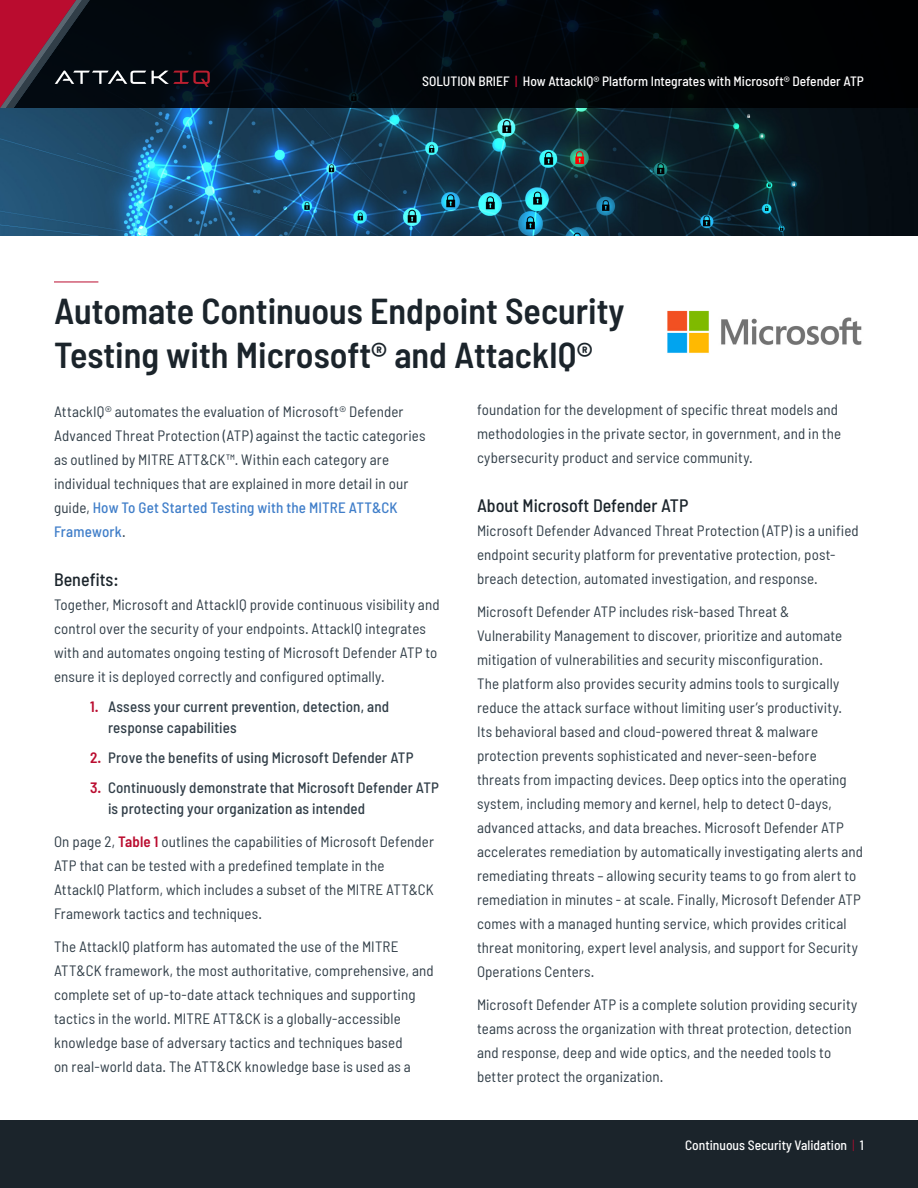
<style>
.page{position:relative;width:918px;height:1188px;background:#fff}
.page>*{position:absolute;margin:0;border:0;box-sizing:border-box;transform-origin:0 0}
.H_E_A_D_L_I_N_E{font:600 semi-condensed 36px/43.2px "Barlow";color:#1b242b}
.S_U_B_H_E_A_D{font:500 semi-condensed 18px "Barlow";color:#1b242b}
.Body_Copy{font:semi-condensed 15px/24px "Barlow";letter-spacing:.01em;color:#313e48}
.t1{font:500 semi-condensed 15px/21px "Barlow";letter-spacing:.01em;color:#313e48}
.t2{font:500 semi-condensed 13.5px "Barlow";color:#fff}
.s1{color:#ba0c2f}
.s2{font-weight:500;color:#407ec9}
.s3{font-weight:600;color:#ba0c2f}
.s4{font-weight:300;color:#ba0c2f}
</style>
<div class="page">
<div style="left:0;top:1120px;width:918px;height:68px;background:#1b242b"></div>
<hr style="left:54px;top:282px;width:44px;height:1px;background:#ba0c2f">
<img style="left:0;top:108px;width:918px;height:128px">
<img style="left:667px;top:310px;width:195px;height:43px">
<svg style="left:210px;top:0;width:708px;height:108px;background:#010509"></svg>
<svg style="left:0;top:0;width:210px;height:108px;background:#2f121f"></svg>
<p class="t2" style="left:422px;top:72px;width:443px">SOLUTION BRIEF <span class="s1">|</span> How AttackIQ® Platform Integrates with Microsoft® Defender ATP</p>
<p class="H_E_A_D_L_I_N_E" style="left:54px;top:289px;width:572px">Automate Continuous Endpoint Security<br>Testing with Microsoft® and AttackIQ®</p>
<p class="Body_Copy" style="left:54px;top:399px;width:373px">AttackIQ® automates the evaluation of Microsoft® Defender Advanced Threat Protection (ATP) against the tactic categories as outlined by MITRE ATT&amp;CK™. Within each category are individual techniques that are explained in more detail in our guide, <span class="s2">How To Get Started Testing with the MITRE ATT&amp;CK Framework</span>.</p>
<p class="S_U_B_H_E_A_D" style="left:54px;top:568px;width:66px">Benefits:</p>
<p class="Body_Copy" style="left:54px;top:592px;width:387px">Together, Microsoft and AttackIQ provide continuous visibility and control over the security of your endpoints. AttackIQ integrates with and automates ongoing testing of Microsoft Defender ATP to ensure it is deployed correctly and configured optimally.</p>
<p class="t1" style="left:108px;top:695px;width:283px;text-indent:-18px"><span class="s3">1.</span> Assess your current prevention, detection, and response capabilities</p>
<p class="t1" style="left:90px;top:746px;width:325px"><span class="s3">2.</span> Prove the benefits of using Microsoft Defender ATP</p>
<p class="t1" style="left:108px;top:776px;width:333px;text-indent:-18px"><span class="s3">3.</span> Continuously demonstrate that Microsoft Defender ATP is protecting your organization as intended</p>
<p class="Body_Copy" style="left:54px;top:829px;width:382px">On page 2, <span class="s3">Table 1</span> outlines the capabilities of Microsoft Defender ATP that can be tested with a predefined template in the AttackIQ Platform, which includes a subset of the MITRE ATT&amp;CK Framework tactics and techniques.</p>
<p class="Body_Copy" style="left:54px;top:934px;width:381px">The AttackIQ platform has automated the use of the MITRE ATT&amp;CK framework, the most authoritative, comprehensive, and complete set of up-to-date attack techniques and supporting tactics in the world. MITRE ATT&amp;CK is a globally-accessible knowledge base of adversary tactics and techniques based<br>on real-world data. The ATT&amp;CK knowledge base is used as a</p>
<p class="Body_Copy" style="left:477px;top:397px;width:366px">foundation for the development of specific threat models and methodologies in the private sector, in government, and in the cybersecurity product and service community.</p>
<p class="S_U_B_H_E_A_D" style="left:477px;top:494px;width:213px">About Microsoft Defender ATP</p>
<p class="Body_Copy" style="left:477px;top:518px;width:383px">Microsoft Defender Advanced Threat Protection (ATP) is a unified endpoint security platform for preventative protection, post&shy;breach detection, automated investigation, and response.</p>
<p class="Body_Copy" style="left:477px;top:599px;width:388px">Microsoft Defender ATP includes risk-based Threat &amp; Vulnerability Management to discover, prioritize and automate mitigation of vulnerabilities and security misconfiguration.<br>The platform also provides security admins tools to surgically reduce the attack surface without limiting user’s productivity.<br>Its behavioral based and cloud-powered threat &amp; malware protection prevents sophisticated and never-seen-before threats from impacting devices. Deep optics into the operating system, including memory and kernel, help to detect 0-days, advanced attacks, and data breaches. Microsoft Defender ATP accelerates remediation by automatically investigating alerts and remediating threats – allowing security teams to go from alert to remediation in minutes - at scale. Finally, Microsoft Defender ATP comes with a managed hunting service, which provides critical threat monitoring, expert level analysis, and support for Security Operations Centers.</p>
<p class="Body_Copy" style="left:477px;top:992px;width:382px">Microsoft Defender ATP is a complete solution providing security teams across the organization with threat protection, detection and response, deep and wide optics, and the needed tools to better protect the organization.</p>
<p class="t2" style="left:685px;top:1137px;width:180px">Continuous Security Validation <span class="s4">|</span> 1</p>
</div>
